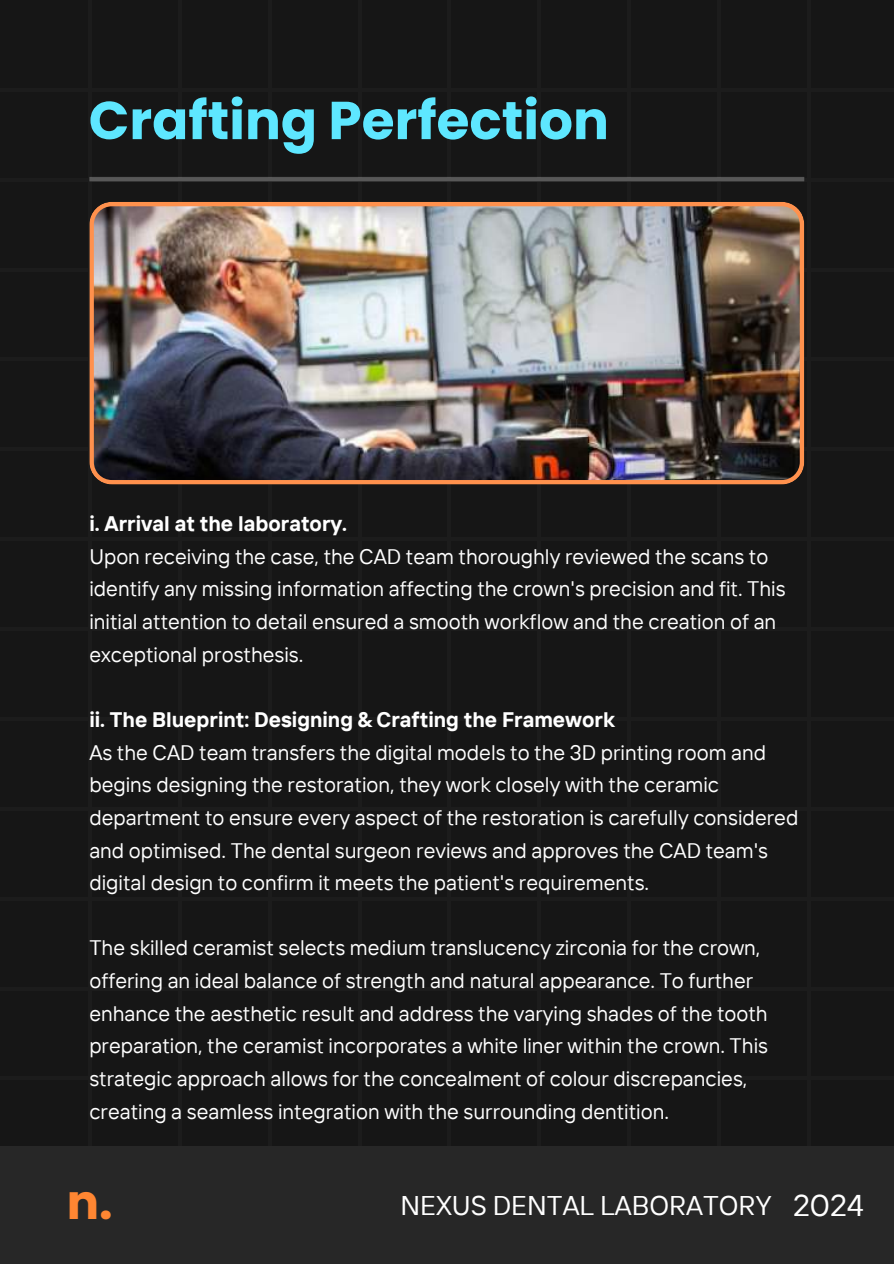
<style>
.page{position:relative;width:894px;height:1264px;background:#fff}
.page>*{position:absolute;margin:0;border:0;box-sizing:border-box;transform-origin:0 0}
.t1{font:700 53.25px "Poppins";color:#5ee7ff}
.t2{font:700 48px "Poppins";color:#ff8632}
.t3{font:700 33px "Arimo";color:#fff}
.t4{font:27px "TT Interphases";color:#fff}
.t5{font:21px/32.7px "TT Interphases";color:#fff}
.t6{font:700 21px "TT Interphases";color:#fff}
.s1{font-size:30px}
</style>
<div class="page">
<div style="left:0;top:0;width:893px;height:1263px;background:#161616"></div>
<hr style="left:88px;top:0;width:3px;height:1168px;background:#2e2e2e">
<hr style="left:178px;top:0;width:3px;height:1168px;background:#2e2e2e">
<hr style="left:268px;top:0;width:3px;height:1168px;background:#2e2e2e">
<hr style="left:358px;top:0;width:3px;height:1168px;background:#2e2e2e">
<hr style="left:447px;top:0;width:4px;height:1168px;background:#1c1c1c">
<hr style="left:537px;top:0;width:4px;height:1168px;background:#1c1c1c">
<hr style="left:627px;top:0;width:3px;height:1168px;background:#2e2e2e">
<hr style="left:717px;top:0;width:3px;height:1168px;background:#2e2e2e">
<hr style="left:807px;top:0;width:3px;height:1168px;background:#2e2e2e">
<hr style="left:0;top:1076px;width:893px;height:3px;background:#2e2e2e">
<hr style="left:0;top:986px;width:893px;height:4px;background:#1c1c1c">
<hr style="left:0;top:897px;width:893px;height:3px;background:#2e2e2e">
<hr style="left:0;top:807px;width:893px;height:3px;background:#2e2e2e">
<hr style="left:0;top:717px;width:893px;height:3px;background:#2e2e2e">
<hr style="left:0;top:627px;width:893px;height:3px;background:#2e2e2e">
<hr style="left:0;top:537px;width:893px;height:4px;background:#1c1c1c">
<hr style="left:0;top:447px;width:893px;height:4px;background:#1c1c1c">
<hr style="left:0;top:358px;width:893px;height:3px;background:#2e2e2e">
<hr style="left:0;top:268px;width:893px;height:3px;background:#2e2e2e">
<hr style="left:0;top:178px;width:893px;height:3px;background:#2e2e2e">
<hr style="left:0;top:88px;width:893px;height:3px;background:#2e2e2e">
<hr style="left:89px;top:177px;width:715px;height:4px;background:#585858">
<img style="left:89px;top:202px;width:715px;height:282px">
<div style="left:0;top:1146px;width:893px;height:117px;background:#272727"></div>
<h1 class="t1" style="left:89px;top:90px;width:521px">Crafting Perfection</h1>
<p class="t6" style="left:89px;top:510px;width:259px">i. Arrival at the laboratory.</p>
<p class="t5" style="left:89px;top:539px;width:697px">Upon receiving the case, the CAD team thoroughly reviewed the scans to identify any missing information affecting the crown's precision and fit. This initial attention to detail ensured a smooth workflow and the creation of an exceptional prosthesis.</p>
<p class="t6" style="left:89px;top:705px;width:527px">ii. The Blueprint: Designing &amp; Crafting the Framework</p>
<p class="t5" style="left:89px;top:735px;width:710px">As the CAD team transfers the digital models to the 3D printing room and begins designing the restoration, they work closely with the ceramic department to ensure every aspect of the restoration is carefully considered and optimised. The dental surgeon reviews and approves the CAD team's digital design to confirm it meets the patient's requirements.</p>
<p class="t5" style="left:89px;top:931px;width:680px">The skilled ceramist selects medium translucency zirconia for the crown, offering an ideal balance of strength and natural appearance. To further enhance the aesthetic result and address the varying shades of the tooth preparation, the ceramist incorporates a white liner within the crown. This strategic approach allows for the concealment of colour discrepancies, creating a seamless integration with the surrounding dentition.</p>
<h2 class="t2" style="left:66px;top:1175px;width:47px">n.</h2>
<p class="t4" style="left:400px;top:1187px;width:464px">NEXUS DENTAL LABORATORY <span class="s1">2024</span></p>
<p class="t4" style="left:517px;top:1188px;width:252px">DR. NIGEL SUGGETT</p>
<h3 class="t3" style="left:563px;top:1198px;width:314px">lets.torque.implants</h3>
</div>
